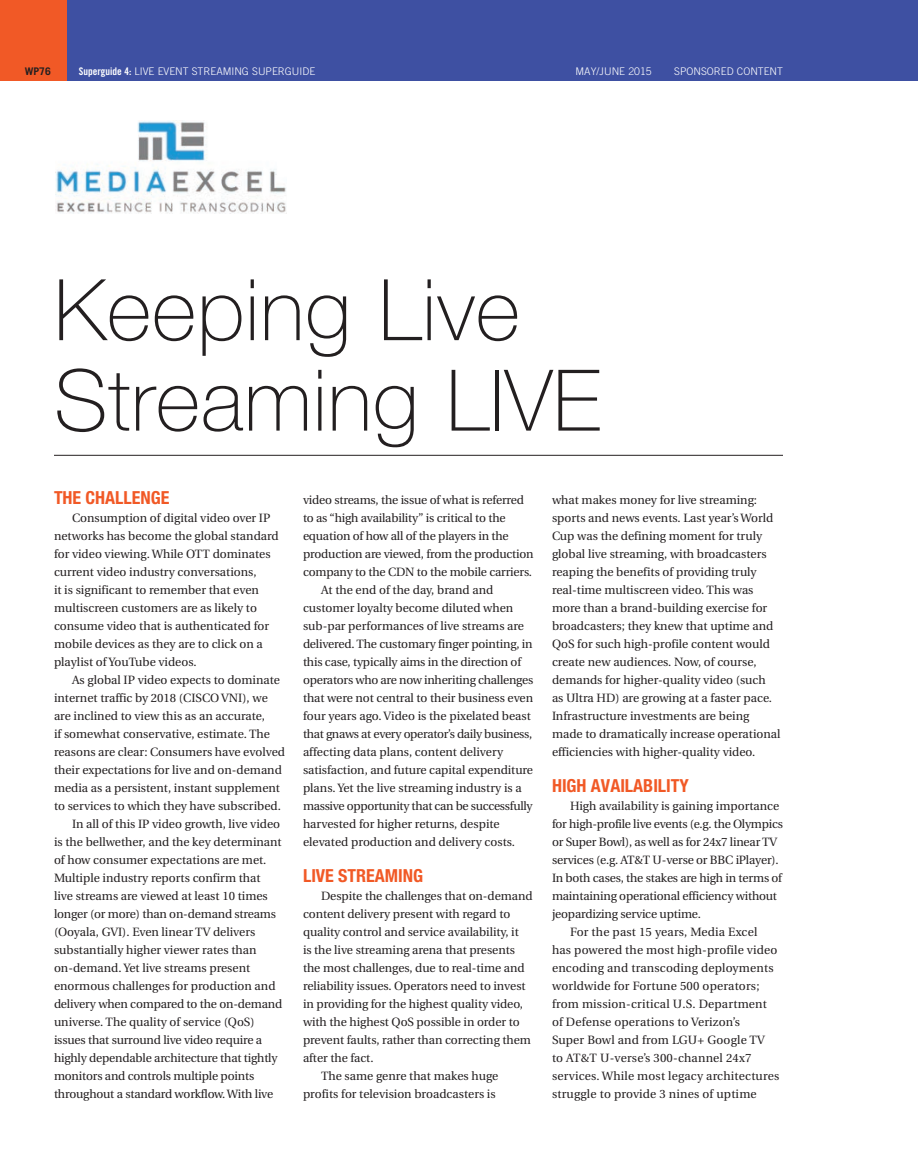
<style>
.page{position:relative;width:918px;height:1175px;background:#fff}
.page>*{position:absolute;margin:0;border:0;box-sizing:border-box;transform-origin:0 0}
.t1{font:100 85.05px/90.4px "Helvetica Neue";letter-spacing:.01em;color:#231f20}
.t2{font:700 condensed 18px "Helvetica Neue";color:#f15926}
.t3{font:12px/18px "Utopia";color:#231f20}
.t4{font:12px "Utopia";letter-spacing:-.02em;color:#231f20}
.t5{font:12px "Utopia";letter-spacing:-.025em;color:#231f20}
.t6{font:300 10.5px "Trade Gothic";color:#fff}
.t7{font:700 10.5px "Trade Gothic";color:#231f20}
.s1{font-family:"Trade Gothic Bold Cond Twenty";font-weight:400}
</style>
<div class="page">
<div style="left:0;top:0;width:68px;height:80px;background:#f15926"></div>
<div style="left:68px;top:0;width:850px;height:80px;background:#3e50a2"></div>
<hr style="left:54px;top:455px;width:729px;height:1px;background:#231f20">
<img style="left:56px;top:121px;width:230px;height:92px">
<p class="t7" style="left:25px;top:65px;width:28px">WP76</p>
<p class="t6" style="left:79px;top:65px;width:238px"><span class="s1">Superguide 4:</span> LIVE EVENT STREAMING SUPERGUIDE</p>
<p class="t6" style="left:576px;top:65px;width:78px">MAY/JUNE 2015</p>
<p class="t6" style="left:674px;top:65px;width:110px">SPONSORED CONTENT</p>
<h1 class="t1" style="left:54px;top:264px;width:548px">Keeping Live<br>Streaming LIVE</h1>
<h2 class="t2" style="left:54px;top:487px;width:117px">THE CHALLENGE</h2>
<p class="t3" style="left:54px;top:509px;width:226px;text-indent:18px">Consumption of digital video over IP networks has become the global standard for video viewing. While OTT dominates current video industry conversations,<br>it is significant to remember that even multiscreen customers are as likely to consume video that is authenticated for mobile devices as they are to click on a playlist of YouTube videos.</p>
<p class="t3" style="left:72px;top:671px;width:210px">As global IP video expects to dominate</p>
<p class="t3" style="left:54px;top:689px;width:215px">internet traffic by 2018 (CISCO VNI), we</p>
<p class="t3" style="left:54px;top:707px;width:213px">are inclined to view this as an accurate,</p>
<p class="t3" style="left:54px;top:725px;width:218px">if somewhat conservative, estimate. The</p>
<p class="t3" style="left:54px;top:743px;width:233px">reasons are clear: Consumers have evolved</p>
<p class="t3" style="left:54px;top:761px;width:229px">their expectations for live and on-demand</p>
<p class="t3" style="left:54px;top:779px;width:228px">media as a persistent, instant supplement</p>
<p class="t3" style="left:54px;top:797px;width:228px">to services to which they have subscribed.</p>
<p class="t3" style="left:72px;top:815px;width:210px">In all of this IP video growth, live video</p>
<p class="t3" style="left:54px;top:833px;width:229px">is the bellwether, and the key determinant</p>
<p class="t3" style="left:54px;top:851px;width:214px">of how consumer expectations are met.</p>
<p class="t3" style="left:54px;top:869px;width:208px">Multiple industry reports confirm that</p>
<p class="t3" style="left:54px;top:887px;width:215px">live streams are viewed at least 10 times</p>
<p class="t3" style="left:54px;top:905px;width:224px">longer (or more) than on-demand streams</p>
<p class="t3" style="left:54px;top:923px;width:203px">(Ooyala, GVI). Even linear TV delivers</p>
<p class="t3" style="left:54px;top:941px;width:204px">substantially higher viewer rates than</p>
<p class="t3" style="left:54px;top:959px;width:198px">on-demand. Yet live streams present</p>
<p class="t3" style="left:54px;top:977px;width:223px">enormous challenges for production and</p>
<p class="t3" style="left:54px;top:995px;width:230px">delivery when compared to the on-demand</p>
<p class="t3" style="left:54px;top:1013px;width:202px">universe. The quality of service (QoS)</p>
<p class="t3" style="left:54px;top:1031px;width:210px">issues that surround live video require a</p>
<p class="t3" style="left:54px;top:1049px;width:225px">highly dependable architecture that tightly</p>
<p class="t3" style="left:54px;top:1067px;width:202px">monitors and controls multiple points</p>
<p class="t3" style="left:54px;top:1085px;width:221px">throughout a standard workflow. With live</p>
<p class="t3" style="left:303px;top:491px;width:222px">video streams, the issue of what is referred</p>
<p class="t3" style="left:303px;top:509px;width:204px">to as “high availability” is critical to the</p>
<p class="t3" style="left:303px;top:527px;width:207px">equation of how all of the players in the</p>
<p class="t3" style="left:303px;top:545px;width:232px">production are viewed, from the production</p>
<p class="t3" style="left:303px;top:563px;width:231px">company to the CDN to the mobile carriers.</p>
<p class="t3" style="left:321px;top:581px;width:174px">At the end of the day, brand and</p>
<p class="t3" style="left:303px;top:599px;width:212px">customer loyalty become diluted when</p>
<p class="t3" style="left:303px;top:617px;width:223px">sub-par performances of live streams are</p>
<p class="t3" style="left:303px;top:635px;width:231px">delivered. The customary finger pointing, in</p>
<p class="t3" style="left:303px;top:653px;width:220px">this case, typically aims in the direction of</p>
<p class="t4" style="left:303px;top:673px;width:232px">operators who are now inheriting challenges</p>
<p class="t3" style="left:303px;top:689px;width:232px">that were not central to their business even</p>
<p class="t3" style="left:303px;top:707px;width:229px">four years ago. Video is the pixelated beast</p>
<p class="t5" style="left:303px;top:727px;width:231px">that gnaws at every operator’s daily business,</p>
<p class="t3" style="left:303px;top:743px;width:202px">affecting data plans, content delivery</p>
<p class="t3" style="left:303px;top:761px;width:232px">satisfaction, and future capital expenditure</p>
<p class="t3" style="left:303px;top:779px;width:220px">plans. Yet the live streaming industry is a</p>
<p class="t5" style="left:303px;top:799px;width:231px">massive opportunity that can be successfully</p>
<p class="t3" style="left:303px;top:815px;width:198px">harvested for higher returns, despite</p>
<p class="t3" style="left:303px;top:833px;width:213px">elevated production and delivery costs.</p>
<h2 class="t2" style="left:303px;top:865px;width:122px">LIVE STREAMING</h2>
<p class="t3" style="left:321px;top:887px;width:213px">Despite the challenges that on-demand</p>
<p class="t3" style="left:303px;top:905px;width:209px">content delivery present with regard to</p>
<p class="t3" style="left:303px;top:923px;width:217px">quality control and service availability, it</p>
<p class="t3" style="left:303px;top:941px;width:214px">is the live streaming arena that presents</p>
<p class="t3" style="left:303px;top:959px;width:223px">the most challenges, due to real-time and</p>
<p class="t3" style="left:303px;top:977px;width:224px">reliability issues. Operators need to invest</p>
<p class="t3" style="left:303px;top:995px;width:221px">in providing for the highest quality video,</p>
<p class="t3" style="left:303px;top:1013px;width:218px">with the highest QoS possible in order to</p>
<p class="t3" style="left:303px;top:1031px;width:229px">prevent faults, rather than correcting them</p>
<p class="t3" style="left:303px;top:1049px;width:72px">after the fact.</p>
<p class="t3" style="left:321px;top:1067px;width:179px">The same genre that makes huge</p>
<p class="t3" style="left:303px;top:1085px;width:194px">profits for television broadcasters is</p>
<p class="t3" style="left:552px;top:491px;width:230px">what makes money for live streaming: sports and news events. Last year’s World Cup was the defining moment for truly global live streaming, with broadcasters reaping the benefits of providing truly real-time multiscreen video. This was more than a brand-building exercise for broadcasters; they knew that uptime and QoS for such high-profile content would create new audiences. Now, of course, demands for higher-quality video (such<br>as Ultra HD) are growing at a faster pace.<br>Infrastructure investments are being made to dramatically increase operational efficiencies with higher-quality video.</p>
<h2 class="t2" style="left:552px;top:775px;width:138px">HIGH AVAILABILITY</h2>
<p class="t3" style="left:570px;top:797px;width:211px">High availability is gaining importance</p>
<p class="t4" style="left:552px;top:817px;width:232px">for high-profile live events (e.g. the Olympics</p>
<p class="t3" style="left:552px;top:833px;width:227px">or Super Bowl), as well as for 24x7 linear TV</p>
<p class="t3" style="left:552px;top:851px;width:228px">services (e.g. AT&amp;T U-verse or BBC iPlayer).</p>
<p class="t3" style="left:552px;top:869px;width:232px">In both cases, the stakes are high in terms of</p>
<p class="t3" style="left:552px;top:887px;width:227px">maintaining operational efficiency without</p>
<p class="t3" style="left:552px;top:905px;width:150px">jeopardizing service uptime.</p>
<p class="t3" style="left:570px;top:923px;width:189px">For the past 15 years, Media Excel</p>
<p class="t3" style="left:552px;top:941px;width:227px">has powered the most high-profile video</p>
<p class="t3" style="left:552px;top:959px;width:223px">encoding and transcoding deployments</p>
<p class="t3" style="left:552px;top:977px;width:209px">worldwide for Fortune 500 operators;</p>
<p class="t3" style="left:552px;top:995px;width:217px">from mission-critical U.S. Department</p>
<p class="t3" style="left:552px;top:1013px;width:190px">of Defense operations to Verizon’s</p>
<p class="t3" style="left:552px;top:1031px;width:214px">Super Bowl and from LGU+ Google TV</p>
<p class="t3" style="left:552px;top:1049px;width:201px">to AT&amp;T U-verse’s 300-channel 24x7</p>
<p class="t3" style="left:552px;top:1067px;width:229px">services. While most legacy architectures</p>
<p class="t3" style="left:552px;top:1085px;width:206px">struggle to provide 3 nines of uptime</p>
</div>
